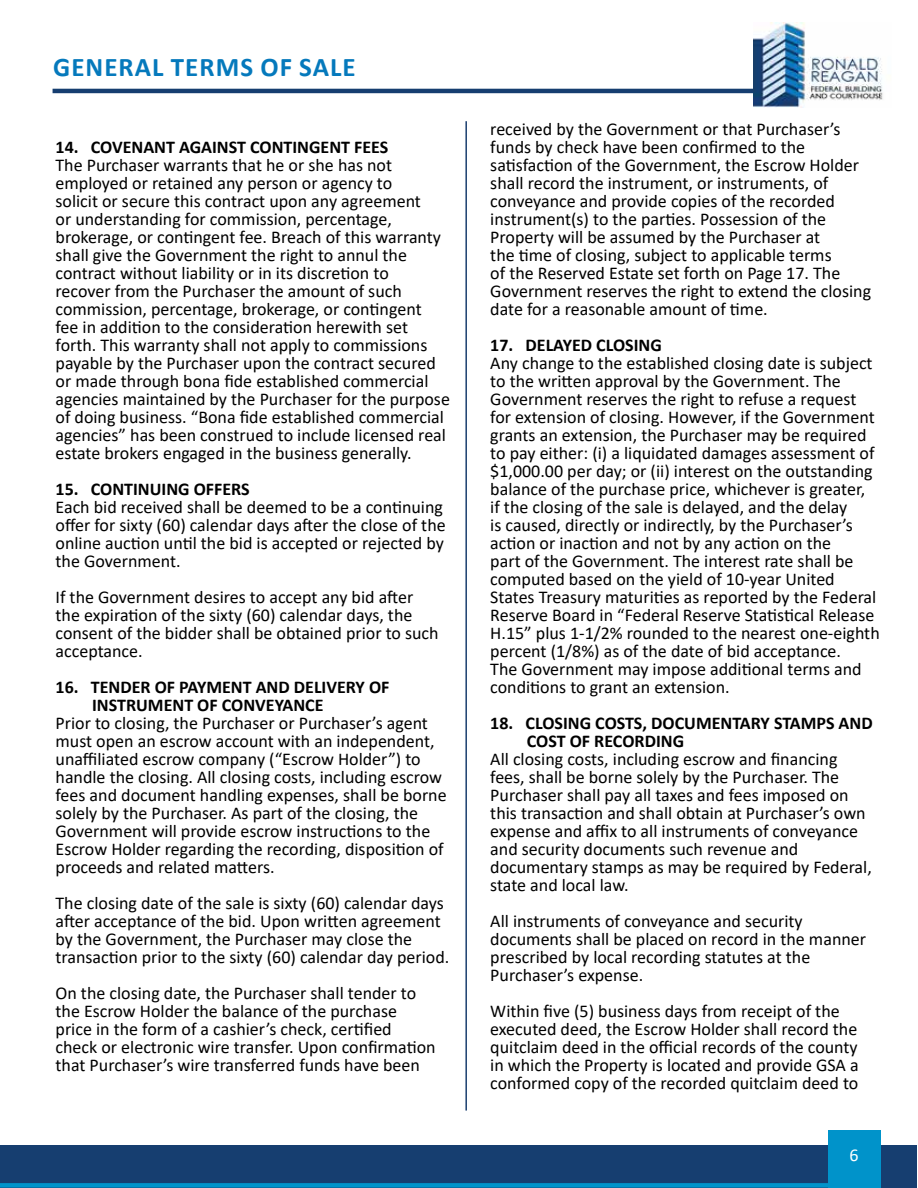
<style>
.page{position:relative;width:918px;height:1188px;background:#fff}
.page>*{position:absolute;margin:0;border:0;box-sizing:border-box;transform-origin:0 0}
.t1{font:700 27px "Calibri";letter-spacing:.04em;color:#0579bc}
.t2{font:18px/18px "Calibri";color:#000}
.t3{font:700 18px/18px "Calibri";color:#000}
.t4{font:18px "Calibri";color:#fff}
</style>
<div class="page">
<hr style="left:53px;top:89px;width:809px;height:4px;background:#163e70">
<img style="left:753px;top:23px;width:130px;height:84px">
<div style="left:1px;top:1145px;width:916px;height:42px;background:#163e70"></div>
<div style="left:828px;top:1130px;width:52px;height:58px;background:#0093ca"></div>
<div style="left:0;top:1183px;width:862px;height:5px;background:#0093ca"></div>
<hr style="left:465px;top:121px;width:2px;height:990px;background:#1b3e6f">
<h1 class="t1" style="left:53px;top:48px;width:304px">GENERAL TERMS OF SALE</h1>
<h4 class="t3" style="left:56px;top:137px;width:334px">14. COVENANT AGAINST CONTINGENT FEES</h4>
<p class="t2" style="left:56px;top:155px;width:367px">The Purchaser warrants that he or she has not employed or retained any person or agency to solicit or secure this contract upon any agreement or understanding for commission, percentage,</p>
<p class="t2" style="left:56px;top:227px;width:387px">brokerage, or contingent fee. Breach of this warranty</p>
<p class="t2" style="left:56px;top:245px;width:353px">shall give the Government the right to annul the</p>
<p class="t2" style="left:56px;top:263px;width:335px">contract without liability or in its discretion to</p>
<p class="t2" style="left:56px;top:281px;width:348px">recover from the Purchaser the amount of such</p>
<p class="t2" style="left:56px;top:299px;width:368px">commission, percentage, brokerage, or contingent fee in addition to the consideration herewith set</p>
<p class="t2" style="left:56px;top:335px;width:382px">forth. This warranty shall not apply to commissions payable by the Purchaser upon the contract secured</p>
<p class="t2" style="left:56px;top:371px;width:374px">or made through bona fide established commercial</p>
<p class="t2" style="left:56px;top:389px;width:396px">agencies maintained by the Purchaser for the purpose</p>
<p class="t2" style="left:56px;top:407px;width:390px">of doing business. “Bona fide established commercial</p>
<p class="t2" style="left:56px;top:425px;width:392px">agencies” has been construed to include licensed real estate brokers engaged in the business generally.</p>
<h4 class="t3" style="left:56px;top:479px;width:196px">15. CONTINUING OFFERS</h4>
<p class="t2" style="left:56px;top:497px;width:392px">Each bid received shall be deemed to be a continuing offer for sixty (60) calendar days after the close of the online auction until the bid is accepted or rejected by</p>
<p class="t2" style="left:56px;top:551px;width:127px">the Government.</p>
<p class="t2" style="left:56px;top:587px;width:359px">If the Government desires to accept any bid after the expiration of the sixty (60) calendar days, the</p>
<p class="t2" style="left:56px;top:623px;width:385px">consent of the bidder shall be obtained prior to such acceptance.</p>
<p class="t3" style="left:92px;top:677px;width:299px;text-indent:-37px">16. TENDER OF PAYMENT AND DELIVERY OF<br>INSTRUMENT OF CONVEYANCE</p>
<p class="t2" style="left:56px;top:713px;width:374px">Prior to closing, the Purchaser or Purchaser’s agent</p>
<p class="t2" style="left:56px;top:731px;width:381px">must open an escrow account with an independent,</p>
<p class="t2" style="left:56px;top:749px;width:367px">unaffiliated escrow company (“Escrow Holder”) to</p>
<p class="t2" style="left:56px;top:767px;width:393px">handle the closing. All closing costs, including escrow fees and document handling expenses, shall be borne solely by the Purchaser. As part of the closing, the</p>
<p class="t2" style="left:56px;top:821px;width:390px">Government will provide escrow instructions to the<br>Escrow Holder regarding the recording, disposition of proceeds and related matters.</p>
<p class="t2" style="left:56px;top:893px;width:390px">The closing date of the sale is sixty (60) calendar days after acceptance of the bid. Upon written agreement</p>
<p class="t2" style="left:56px;top:929px;width:358px">by the Government, the Purchaser may close the</p>
<p class="t2" style="left:56px;top:947px;width:395px">transaction prior to the sixty (60) calendar day period.</p>
<p class="t2" style="left:56px;top:983px;width:362px">On the closing date, the Purchaser shall tender to the Escrow Holder the balance of the purchase</p>
<p class="t2" style="left:56px;top:1019px;width:382px">price in the form of a cashier’s check, certified check or electronic wire transfer. Upon confirmation that Purchaser’s wire transferred funds have been</p>
<p class="t2" style="left:490px;top:119px;width:370px">received by the Government or that Purchaser’s funds by check have been confirmed to the satisfaction of the Government, the Escrow Holder</p>
<p class="t2" style="left:490px;top:173px;width:346px">shall record the instrument, or instruments, of conveyance and provide copies of the recorded</p>
<p class="t2" style="left:490px;top:209px;width:337px">instrument(s) to the parties. Possession of the</p>
<p class="t2" style="left:490px;top:227px;width:331px">Property will be assumed by the Purchaser at</p>
<p class="t2" style="left:490px;top:245px;width:343px">the time of closing, subject to applicable terms</p>
<p class="t2" style="left:490px;top:263px;width:382px">of the Reserved Estate set forth on Page 17. The<br>Government reserves the right to extend the closing</p>
<p class="t2" style="left:490px;top:299px;width:279px">date for a reasonable amount of time.</p>
<h4 class="t3" style="left:490px;top:335px;width:173px">17. DELAYED CLOSING</h4>
<p class="t2" style="left:490px;top:353px;width:384px">Any change to the established closing date is subject</p>
<p class="t2" style="left:490px;top:371px;width:352px">to the written approval by the Government. The</p>
<p class="t2" style="left:490px;top:389px;width:386px">Government reserves the right to refuse a request for extension of closing. However, if the Government grants an extension, the Purchaser may be required</p>
<p class="t2" style="left:490px;top:443px;width:386px">to pay either: (i) a liquidated damages assessment of $1,000.00 per day; or (ii) interest on the outstanding</p>
<p class="t2" style="left:490px;top:479px;width:376px">balance of the purchase price, whichever is greater, if the closing of the sale is delayed, and the delay</p>
<p class="t2" style="left:490px;top:515px;width:364px">is caused, directly or indirectly, by the Purchaser’s action or inaction and not by any action on the</p>
<p class="t2" style="left:490px;top:551px;width:365px">part of the Government. The interest rate shall be computed based on the yield of 10-year United</p>
<p class="t2" style="left:490px;top:587px;width:387px">States Treasury maturities as reported by the Federal<br>Reserve Board in “Federal Reserve Statistical Release</p>
<h4 class="t2" style="left:490px;top:623px;width:391px">H.15” plus 1-1/2% rounded to the nearest one-eighth</h4>
<p class="t2" style="left:490px;top:641px;width:373px">percent (1/8%) as of the date of bid acceptance.<br>The Government may impose additional terms and conditions to grant an extension.</p>
<h4 class="t3" style="left:490px;top:713px;width:384px">18. CLOSING COSTS, DOCUMENTARY STAMPS AND</h4>
<p class="t3" style="left:527px;top:731px;width:159px">COST OF RECORDING</p>
<p class="t2" style="left:490px;top:749px;width:349px">All closing costs, including escrow and financing</p>
<p class="t2" style="left:490px;top:767px;width:360px">fees, shall be borne solely by the Purchaser. The<br>Purchaser shall pay all taxes and fees imposed on</p>
<p class="t2" style="left:490px;top:803px;width:377px">this transaction and shall obtain at Purchaser’s own expense and affix to all instruments of conveyance</p>
<p class="t2" style="left:490px;top:839px;width:383px">and security documents such revenue and documentary stamps as may be required by Federal, state and local law.</p>
<p class="t2" style="left:490px;top:911px;width:377px">All instruments of conveyance and security documents shall be placed on record in the manner prescribed by local recording statutes at the</p>
<p class="t2" style="left:490px;top:965px;width:154px">Purchaser’s expense.</p>
<p class="t2" style="left:490px;top:1001px;width:351px">Within five (5) business days from receipt of the</p>
<p class="t2" style="left:490px;top:1019px;width:369px">executed deed, the Escrow Holder shall record the</p>
<p class="t2" style="left:490px;top:1037px;width:369px">quitclaim deed in the official records of the county</p>
<p class="t2" style="left:490px;top:1055px;width:370px">in which the Property is located and provide GSA a conformed copy of the recorded quitclaim deed to</p>
<p class="t4" style="left:850px;top:1143px;width:11px">6</p>
</div>
